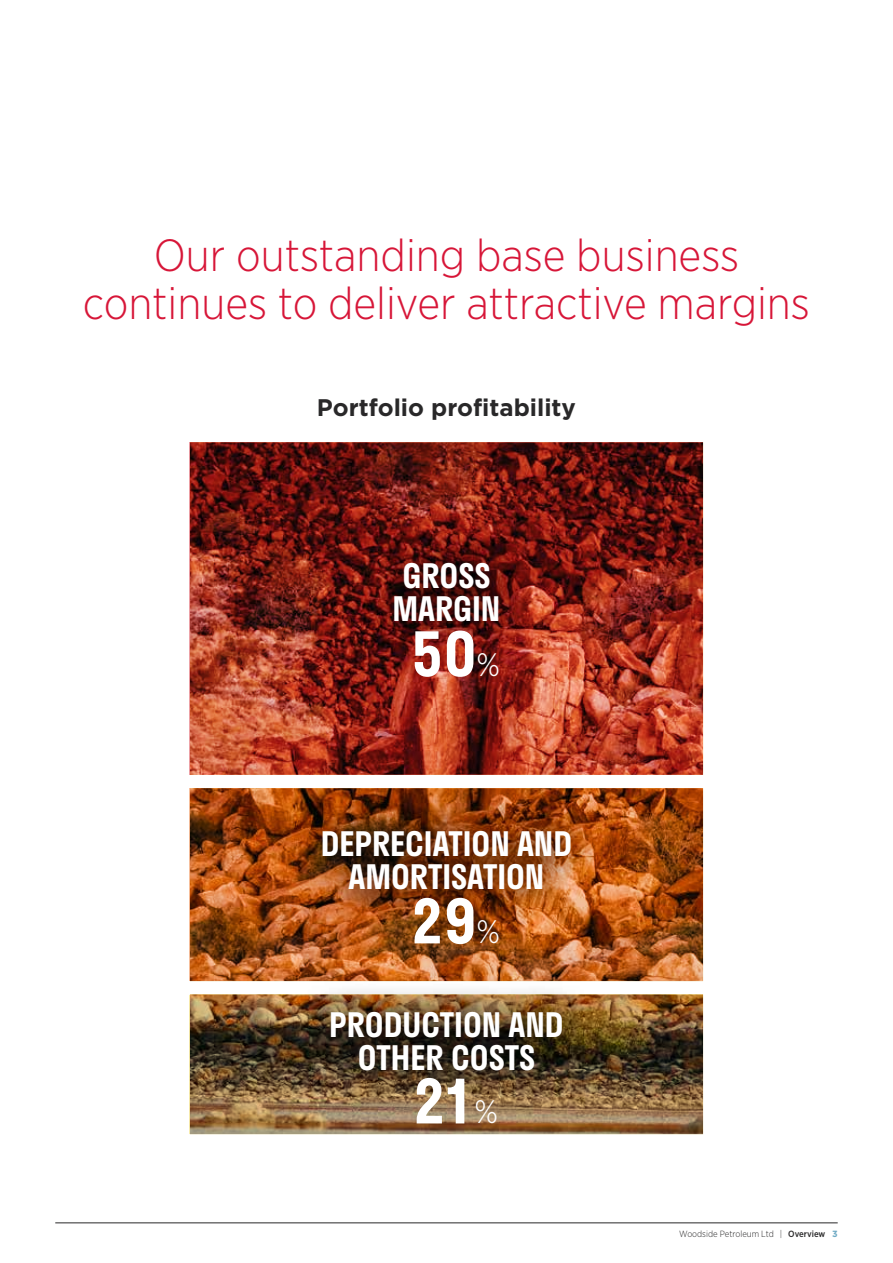
<style>
.page{position:relative;width:893px;height:1263px;background:#fff}
.page>*{position:absolute;margin:0;border:0;box-sizing:border-box;transform-origin:0 0}
.t1{font:600 59.7px "Stratos";color:#fff}
.t2{font:300 45px/48px "Gotham Narrow";color:#d71638;text-align:center}
.t3{font:600 33px/33px "Stratos";color:#fff;text-align:center}
.t4{font:700 24px "Gotham HTF";color:#292829}
.t5{font:300 9px "Gotham Narrow";color:#292829}
.s1{font-family:"Gotham Narrow";font-weight:300;font-size:32.55px}
.s2{font-weight:500}
.s3{font-family:"Gotham HTF";font-weight:700;color:#6faac4}
</style>
<div class="page">
<hr style="left:55px;top:1222px;width:783px;height:1px;background:#292829">
<img style="left:190px;top:774px;width:513px;height:360px">
<img style="left:190px;top:442px;width:513px;height:332px">
<img style="left:190px;top:788px;width:513px;height:193px">
<img style="left:190px;top:995px;width:513px;height:138px">
<svg style="left:364px;top:532px;width:166px;height:119px;background:#5e110d"></svg>
<img style="left:300px;top:981px;width:293px;height:120px">
<img style="left:292px;top:799px;width:309px;height:120px">
<p class="t2" style="left:83px;top:230px;width:729px">Our outstanding base business continues to deliver attractive margins</p>
<p class="t4" style="left:317px;top:394px;width:261px">Portfolio profitability</p>
<p class="t3" style="left:392px;top:558px;width:109px">GROSS<br>MARGIN</p>
<h1 class="t1" style="left:411px;top:606px;width:91px">50<span class="s1">%</span></h1>
<p class="t3" style="left:321px;top:826px;width:253px">DEPRECIATION AND<br>AMORTISATION</p>
<h1 class="t1" style="left:411px;top:873px;width:91px">29<span class="s1">%</span></h1>
<p class="t3" style="left:329px;top:1007px;width:236px">PRODUCTION AND<br>OTHER COSTS</p>
<h1 class="t1" style="left:413px;top:1053px;width:87px">21<span class="s1">%</span></h1>
<p class="t5" style="left:679px;top:1228px;width:160px">Woodside Petroleum Ltd | <span class="s2">Overview</span> <span class="s3">3</span></p>
</div>
